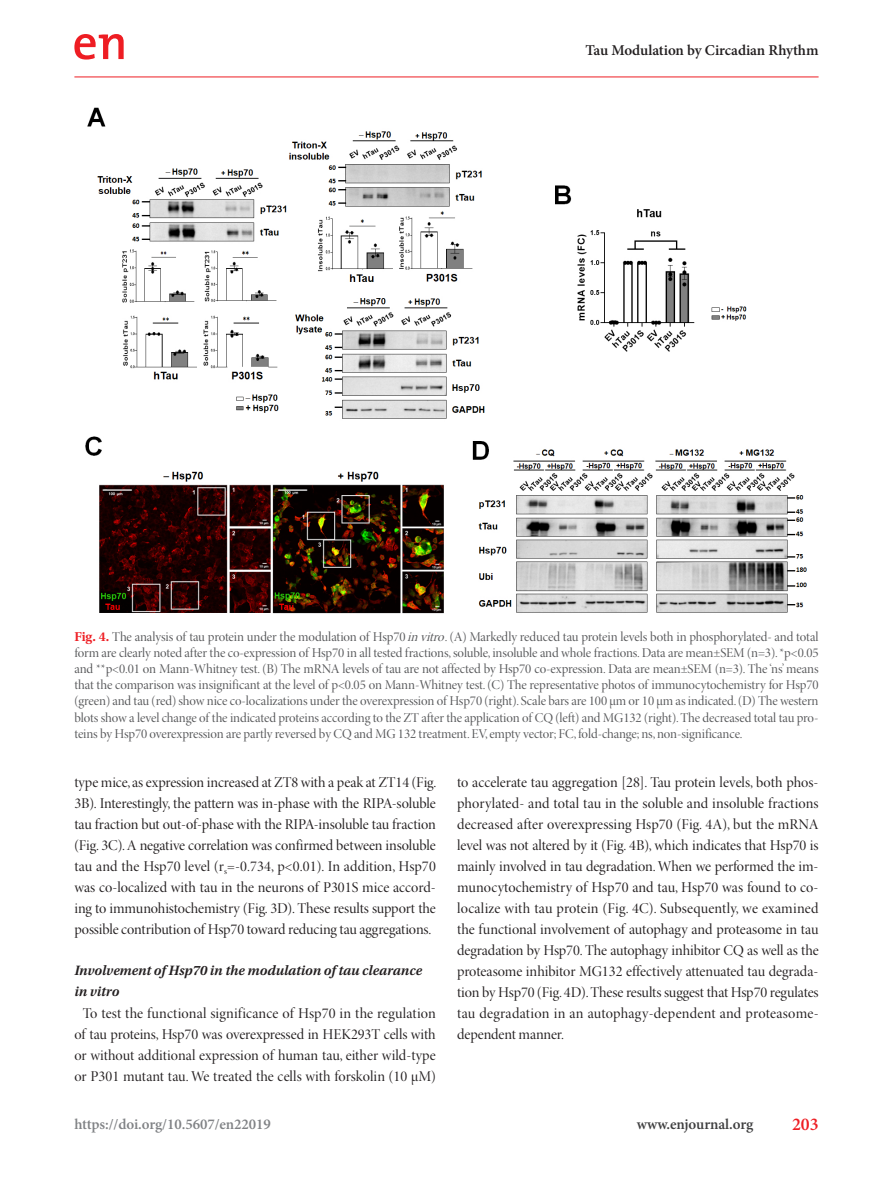
<style>
.page{position:relative;width:893px;height:1191px;background:#fff}
.page>*{position:absolute;margin:0;border:0;box-sizing:border-box;transform-origin:0 0}
.t1{font:600 18px "Minion Pro";color:#ee1d23}
.t2{font:15px/21px "Minion Pro Disp";color:#231f20;text-align:justify}
.t3{font:600 15px "Minion Pro";letter-spacing:-.005em;color:#808285}
.t4{font:600 15px "Minion Pro";letter-spacing:-.005em;color:#231f20}
.t5{font:600 15px "Minion Pro";letter-spacing:-.005em;color:#3e3e3f}
.t6{font:italic 600 14.25px/21px "Utopia Std";letter-spacing:-.005em;color:#231f20}
.t7{font:13.5px/16.2px "Minion Pro Disp";letter-spacing:-.01em;color:#57585a;text-align:justify}
.s1{font-family:"Utopia Std";font-weight:600;color:#ee1d23}
.s2{font-style:italic}
</style>
<div class="page">
<hr style="left:74px;top:77px;width:745px;height:1px;background:#ee1d23">
<svg style="left:74px;top:34px;width:50px;height:26px"></svg>
<img style="left:85px;top:107px;width:722px;height:507px">
<p class="t4" style="left:585px;top:40px;width:235px">Tau Modulation by Circadian Rhythm</p>
<p class="t7" style="left:74px;top:628px;width:746px"><span class="s1">Fig. 4.</span> The analysis of tau protein under the modulation of Hsp70 <span class="s2">invitro</span>. (A) Markedly reduced tau protein levels both in phosphorylated- and total form are clearly noted after the co-expression of Hsp70 in all tested fractions, soluble, insoluble and whole fractions. Data are mean±SEM (n=3). *p&lt;0.05 and **p&lt;0.01 on Mann-Whitney test. (B) The mRNA levels of tau are not affected by Hsp70 co-expression. Data are mean±SEM (n=3). The ‘ns’ means that the comparison was insignificant at the level of p&lt;0.05 on Mann-Whitney test. (C) The representative photos of immunocytochemistry for Hsp70 (green) and tau (red) show nice co-localizations under the overexpression of Hsp70 (right). Scale bars are 100 μm or 10 μm as indicated. (D) The western blots show a level change of the indicated proteins according to the ZT after the application of CQ (left) and MG132 (right). The decreased total tau pro&shy;teins by Hsp70 overexpression are partly reversed by CQ and MG 132 treatment. EV, empty vector; FC, fold-change; ns, non-significance.</p>
<p class="t2" style="left:74px;top:771px;width:364px">type mice, as expression increased at ZT8 with a peak at ZT14 (Fig.<br>3B). Interestingly, the pattern was in-phase with the RIPA-soluble tau fraction but out-of-phase with the RIPA-insoluble tau fraction (Fig. 3C). A negative correlation was confirmed between insoluble tau and the Hsp70 level (r<sub>s</sub>=-0.734, p&lt;0.01). In addition, Hsp70 was co-localized with tau in the neurons of P301S mice accord&shy;ing to immunohistochemistry (Fig. 3D). These results support the possible contribution of Hsp70 toward reducing tau aggregations.</p>
<p class="t6" style="left:74px;top:960px;width:349px">Involvement of Hsp70 in the modulation of tau clearance in vitro</p>
<p class="t2" style="left:74px;top:1002px;width:363px;text-align:center">To test the functional significance of Hsp70 in the regulation of tau proteins, Hsp70 was overexpressed in HEK293T cells with or without additional expression of human tau, either wild-type or P301 mutant tau. We treated the cells with forskolin (10 µM)</p>
<p class="t2" style="left:457px;top:771px;width:363px">to accelerate tau aggregation [28]. Tau protein levels, both phos&shy;phorylated- and total tau in the soluble and insoluble fractions decreased after overexpressing Hsp70 (Fig. 4A), but the mRNA level was not altered by it (Fig. 4B), which indicates that Hsp70 is mainly involved in tau degradation. When we performed the im&shy;munocytochemistry of Hsp70 and tau, Hsp70 was found to co&shy;localize with tau protein (Fig. 4C). Subsequently, we examined the functional involvement of autophagy and proteasome in tau degradation by Hsp70. The autophagy inhibitor CQ as well as the proteasome inhibitor MG132 effectively attenuated tau degrada&shy;tion by Hsp70 (Fig. 4D). These results suggest that Hsp70 regulates tau degradation in an autophagy-dependent and proteasome&shy;dependent manner.</p>
<p class="t3" style="left:74px;top:1114px;width:198px">https://doi.org/10.5607/en22019</p>
<p class="t5" style="left:637px;top:1114px;width:118px">www.enjournal.org</p>
<p class="t1" style="left:792px;top:1112px;width:28px">203</p>
</div>
